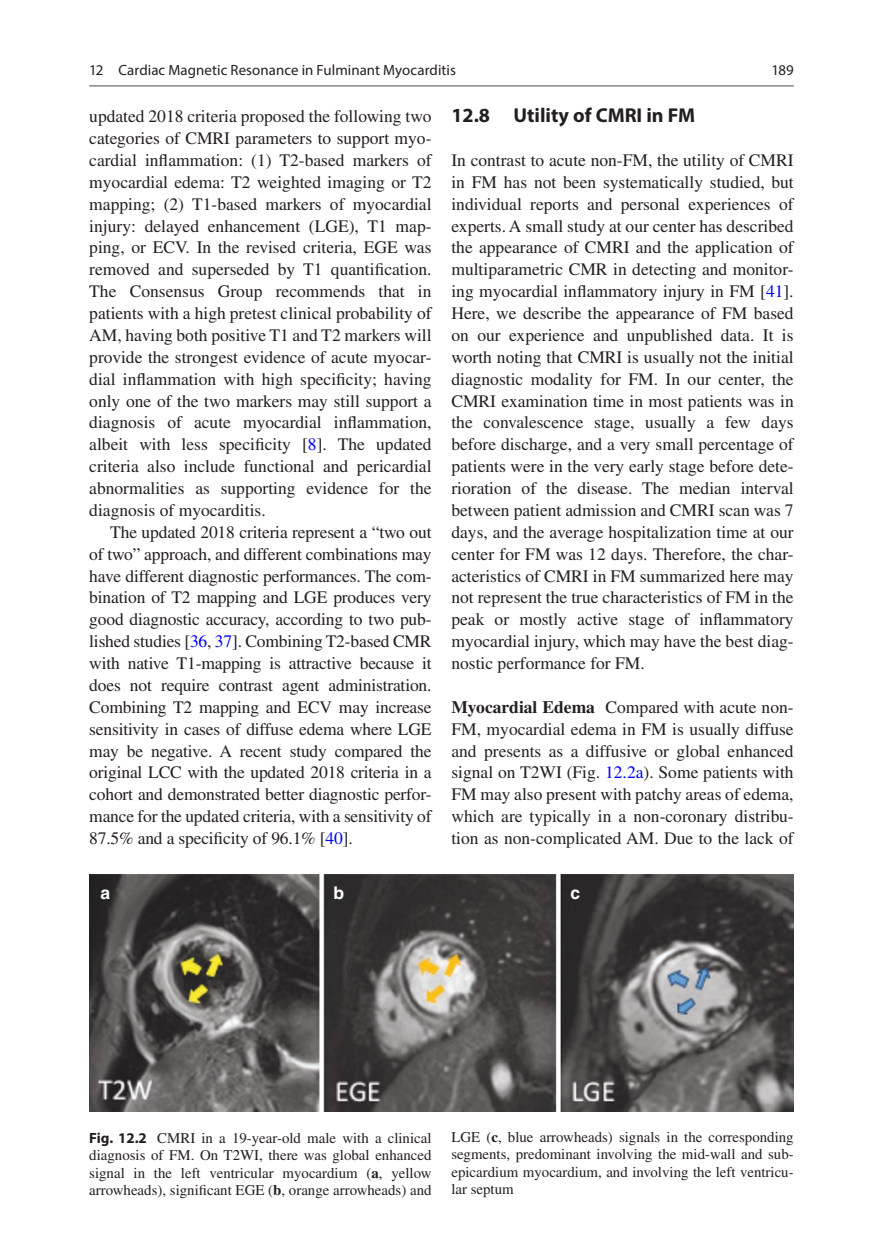
<style>
.page{position:relative;width:883px;height:1260px;background:#fff}
.page>*{position:absolute;margin:0;border:0;box-sizing:border-box;transform-origin:0 0}
._1_hd{font:700 20.12px "Myriad Pro";color:#231f20}
.Text_flush{font:17.5px/21.9px "Times LT Std";color:#231f20;text-align:justify}
.Text{font:17.5px/21.9px "Times LT Std";letter-spacing:-.01em;color:#231f20;text-align:justify}
.R-I_1{font:17.5px/21.9px "Times LT Std";color:#231f20;text-align:justify}
.t1{font:700 17.5px "Helvetica";color:#fff}
.t2{font:14.88px/17.5px "Times LT Std";color:#231f20;text-align:justify}
.t3{font:14.88px "Myriad Pro";letter-spacing:.005em;color:#231f20}
.s1{color:#0000fa}
.s2{font-weight:700}
.s3{font-family:"Myriad Pro";font-weight:700}
</style>
<div class="page">
<img style="left:90px;top:875px;width:703px;height:236px">
<hr style="left:89px;top:85px;width:705px;height:2px;background:#939598">
<p class="t3" style="left:89px;top:61px;width:368px">12 Cardiac Magnetic Resonance in Fulminant Myocarditis</p>
<p class="t3" style="left:771px;top:61px;width:24px">189</p>
<p class="Text_flush" style="left:89px;top:105px;width:344px">updated 2018 criteria proposed the following two categories of CMRI parameters to support myo&shy;cardial inflammation: (1) T2-based markers of myocardial edema: T2 weighted imaging or T2 mapping; (2) T1-based markers of myocardial injury: delayed enhancement (LGE), T1 map&shy;ping, or ECV. In the revised criteria, EGE was removed and superseded by T1 quantification.<br>The Consensus Group recommends that in patients with a high pretest clinical probability of AM, having both positive T1 and T2 markers will provide the strongest evidence of acute myocar&shy;dial inflammation with high specificity; having only one of the two markers may still support a diagnosis of acute myocardial inflammation, albeit with less specificity [<span class="s1">8</span>]. The updated criteria also include functional and pericardial abnormalities as supporting evidence for the diagnosis of myocarditis.</p>
<p class="Text" style="left:89px;top:521px;width:344px;text-indent:21px">The updated 2018 criteria represent a “two out of two” approach, and different combinations may have different diagnostic performances. The com&shy;bination of T2 mapping and LGE produces very good diagnostic accuracy, according to two pub&shy;lished studies [<span class="s1">36</span>, <span class="s1">37</span>]. Combining T2-based CMR with native T1-mapping is attractive because it does not require contrast agent administration.<br>Combining T2 mapping and ECV may increase sensitivity in cases of diffuse edema where LGE may be negative. A recent study compared the original LCC with the updated 2018 criteria in a cohort and demonstrated better diagnostic perfor&shy;mance for the updated criteria, with a sensitivity of 87.5% and a specificity of 96.1% [<span class="s1">40</span>].</p>
<h2 class="_1_hd" style="left:451px;top:102px;width:245px">12.8 Utility of CMRI in FM</h2>
<p class="Text_flush" style="left:451px;top:149px;width:344px">In contrast to acute non-FM, the utility of CMRI in FM has not been systematically studied, but individual reports and personal experiences of experts. A small study at our center has described the appearance of CMRI and the application of multiparametric CMR in detecting and monitor&shy;ing myocardial inflammatory injury in FM [<span class="s1">41</span>].<br>Here, we describe the appearance of FM based on our experience and unpublished data. It is worth noting that CMRI is usually not the initial diagnostic modality for FM. In our center, the CMRI examination time in most patients was in the convalescence stage, usually a few days before discharge, and a very small percentage of patients were in the very early stage before dete&shy;rioration of the disease. The median interval between patient admission and CMRI scan was 7 days, and the average hospitalization time at our center for FM was 12 days. Therefore, the char&shy;acteristics of CMRI in FM summarized here may not represent the true characteristics of FM in the peak or mostly active stage of inflammatory myocardial injury, which may have the best diag&shy;nostic performance for FM.</p>
<p class="R-I_1" style="left:451px;top:696px;width:344px"><span class="s2">Myocardial Edema</span> Compared with acute non-FM, myocardial edema in FM is usually diffuse and presents as a diffusive or global enhanced signal on T2WI (Fig. <span class="s1">12.2a</span>). Some patients with FM may also present with patchy areas of edema, which are typically in a non-coronary distribu&shy;tion as non-complicated AM. Due to the lack of</p>
<p class="t1" style="left:101px;top:883px;width:11px">a</p>
<p class="t1" style="left:334px;top:883px;width:12px">b</p>
<p class="t1" style="left:570px;top:883px;width:11px">c</p>
<p class="t2" style="left:89px;top:1129px;width:344px"><span class="s3">Fig. 12.2</span> CMRI in a 19-year-old male with a clinical diagnosis of FM. On T2WI, there was global enhanced signal in the left ventricular myocardium (<span class="s2">a</span>, yellow arrowheads), significant EGE (<span class="s2">b</span>, orange arrowheads) and</p>
<p class="t2" style="left:451px;top:1128px;width:344px">LGE (<span class="s2">c</span>, blue arrowheads) signals in the corresponding segments, predominant involving the mid-wall and sub&shy;epicardium myocardium, and involving the left ventricu&shy;lar septum</p>
</div>
